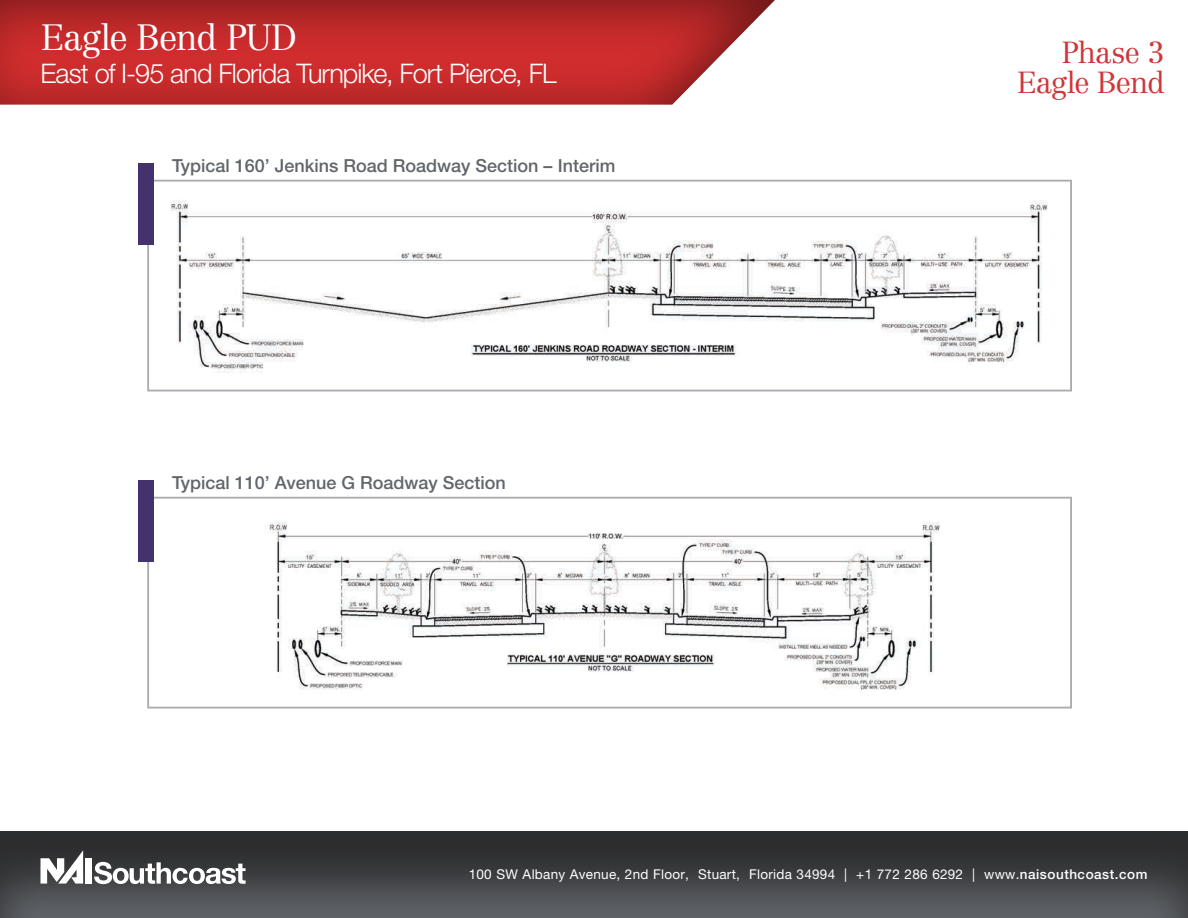
<style>
.page{position:relative;width:1188px;height:918px;background:#fff}
.page>*{position:absolute;margin:0;border:0;box-sizing:border-box;transform-origin:0 0}
.t1{font:300 36px "Centennial LT Std";letter-spacing:-.04em;color:#fff}
.t2{font:300 30px "Centennial LT Std";letter-spacing:-.035em;color:#ce3639}
.t3{font:300 27px "Helvetica Neue LT Std";letter-spacing:-.035em;color:#fff}
.t4{font:500 18px "Helvetica Neue LT Std";color:#62666b}
.t5{font:13.5px "Helvetica Neue LT Std";letter-spacing:.02em;color:#fff}
.s1{font-weight:500}
</style>
<div class="page">
<div style="left:0;top:0;width:776px;height:106px;background:#1b1a1a;opacity:.51"></div>
<div style="left:0;top:830px;width:1188px;height:88px;background:#1b1a1a;opacity:.75"></div>
<div style="left:85px;top:858px;width:7px;height:26px;background:#fff"></div>
<svg style="left:40px;top:850px;width:43px;height:34px"></svg>
<svg style="left:94px;top:862px;width:152px;height:22px"></svg>
<div style="left:138px;top:163px;width:15px;height:82px;background:#43326c"></div>
<div style="left:138px;top:480px;width:15px;height:82px;background:#43326c"></div>
<img style="left:171px;top:200px;width:877px;height:173px">
<img style="left:269px;top:522px;width:671px;height:168px">
<p class="t1" style="left:40px;top:16px;width:258px">Eagle Bend PUD</p>
<p class="t3" style="left:40px;top:57px;width:518px">East of I-95 and Florida Turnpike, Fort Pierce, FL</p>
<p class="t4" style="left:172px;top:154px;width:445px">Typical 160’ Jenkins Road Roadway Section – Interim</p>
<p class="t4" style="left:172px;top:472px;width:335px">Typical 110’ Avenue G Roadway Section</p>
<p class="t2" style="left:1062px;top:34px;width:105px">Phase 3</p>
<p class="t2" style="left:1017px;top:65px;width:149px">Eagle Bend</p>
<p class="t5" style="left:469px;top:866px;width:680px">100 SW Albany Avenue, 2nd Floor, Stuart, Florida 34994 | +1 772 286 6292 | www.<span class="s1">naisouthcoast.com</span></p>
</div>
